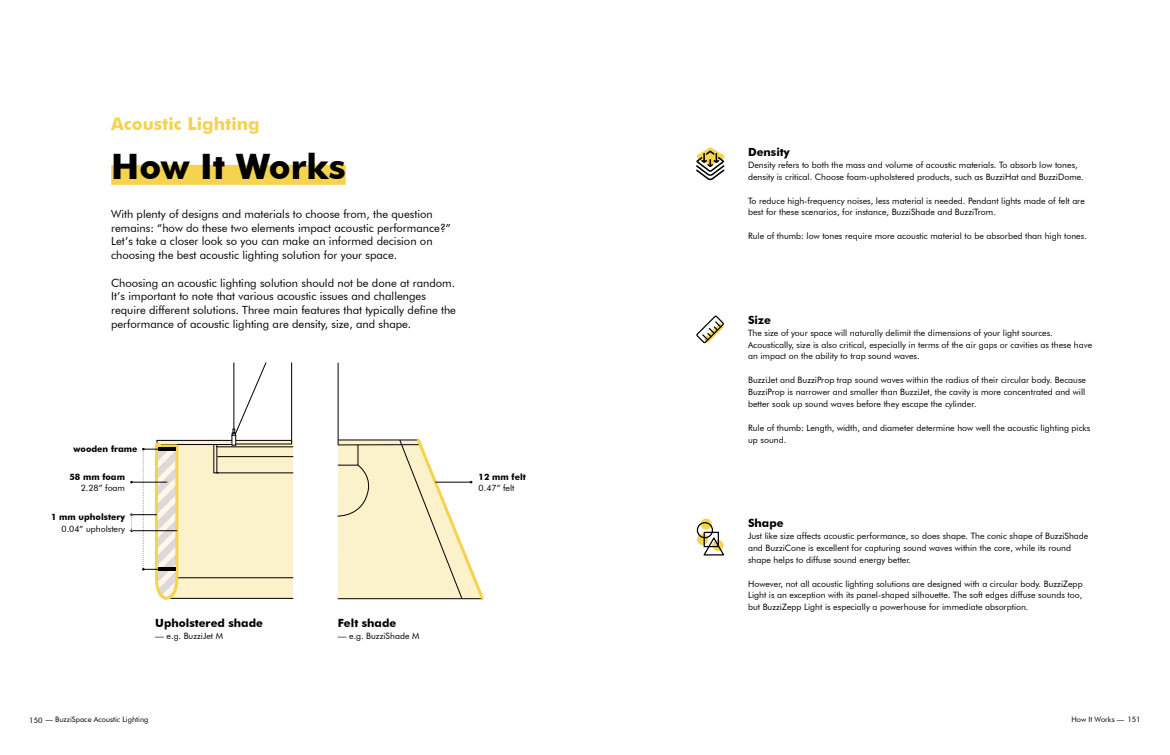
<style>
.page{position:relative;width:1170px;height:755px;background:#fff}
.page>*{position:absolute;margin:0;border:0;box-sizing:border-box;transform-origin:0 0}
.t1{font:700 35px "Futura BT";color:#000}
.t2{font:700 17.5px "Futura BT";color:#f4d34e}
.t3{font:11.25px/13.8px "Futura BT";color:#000}
.t4{font:700 11.25px "Futura BT";color:#000}
.t5{font:8.75px/11.9px "Futura BT";color:#000}
.t6{font:700 8.75px "Futura BT";color:#000}
.t7{font:7.5px "Futura BT";color:#000}
</style>
<div class="page">
<div style="left:111px;top:165px;width:235px;height:20px;background:#f4d34e"></div>
<hr style="left:338px;top:363px;width:1px;height:82px;background:#000">
<svg style="left:337px;top:436px;width:147px;height:164px"></svg>
<svg style="left:130px;top:362px;width:163px;height:238px"></svg>
<svg style="left:700px;top:518px;width:11px;height:11px"></svg>
<svg style="left:697px;top:534px;width:11px;height:11px"></svg>
<div style="left:696px;top:522px;width:17px;height:16px;border:1px solid #000;border-radius:50%"></div>
<svg style="left:702px;top:531px;width:23px;height:25px"></svg>
<svg style="left:696px;top:315px;width:28px;height:29px"></svg>
<svg style="left:696px;top:147px;width:28px;height:33px"></svg>
<h2 class="t2" style="left:111px;top:113px;width:150px">Acoustic Lighting</h2>
<h1 class="t1" style="left:111px;top:145px;width:236px">How It Works</h1>
<p class="t3" style="left:111px;top:207px;width:341px">With plenty of designs and materials to choose from, the question remains: “how do these two elements impact acoustic performance?” Let’s take a closer look so you can make an informed decision on choosing the best acoustic lighting solution for your space.</p>
<p class="t3" style="left:111px;top:275px;width:346px">Choosing an acoustic lighting solution should not be done at random.<br>It’s important to note that various acoustic issues and challenges require different solutions. Three main features that typically define the performance of acoustic lighting are density, size, and shape.</p>
<p class="t6" style="left:73px;top:443px;width:65px">wooden frame</p>
<p class="t6" style="left:69px;top:471px;width:57px">58 mm foam</p>
<p class="t5" style="left:81px;top:482px;width:46px">2.28” foam</p>
<p class="t6" style="left:51px;top:511px;width:75px">1 mm upholstery</p>
<p class="t5" style="left:62px;top:523px;width:65px">0.04” upholstery</p>
<p class="t4" style="left:155px;top:616px;width:109px">Upholstered shade</p>
<p class="t5" style="left:155px;top:629px;width:69px">— e.g. BuzziJet M</p>
<p class="t4" style="left:338px;top:616px;width:60px">Felt shade</p>
<p class="t5" style="left:338px;top:629px;width:83px">— e.g. BuzziShade M</p>
<p class="t6" style="left:478px;top:471px;width:49px">12 mm felt</p>
<p class="t5" style="left:478px;top:482px;width:37px">0.47” felt</p>
<p class="t4" style="left:748px;top:145px;width:43px">Density</p>
<p class="t5" style="left:748px;top:159px;width:337px">Density refers to both the mass and volume of acoustic materials. To absorb low tones, density is critical. Choose foam-upholstered products, such as BuzziHat and BuzziDome.</p>
<p class="t5" style="left:748px;top:194px;width:338px">To reduce high-frequency noises, less material is needed. Pendant lights made of felt are best for these scenarios, for instance, BuzziShade and BuzziTrom.</p>
<p class="t5" style="left:748px;top:230px;width:340px">Rule of thumb: low tones require more acoustic material to be absorbed than high tones.</p>
<p class="t4" style="left:748px;top:313px;width:25px">Size</p>
<p class="t5" style="left:748px;top:326px;width:345px">The size of your space will naturally delimit the dimensions of your light sources.<br>Acoustically, size is also critical, especially in terms of the air gaps or cavities as these have an impact on the ability to trap sound waves.</p>
<p class="t5" style="left:748px;top:374px;width:339px;text-align:justify">BuzziJet and BuzziProp trap sound waves within the radius of their circular body. Because BuzziProp is narrower and smaller than BuzziJet, the cavity is more concentrated and will better soak up sound waves before they escape the cylinder.</p>
<p class="t5" style="left:748px;top:421px;width:344px">Rule of thumb: Length, width, and diameter determine how well the acoustic lighting picks up sound.</p>
<p class="t4" style="left:748px;top:516px;width:37px">Shape</p>
<p class="t5" style="left:748px;top:530px;width:342px">Just like size affects acoustic performance, so does shape. The conic shape of BuzziShade and BuzziCone is excellent for capturing sound waves within the core, while its round shape helps to diffuse sound energy better.</p>
<p class="t5" style="left:748px;top:577px;width:336px;text-align:justify">However, not all acoustic lighting solutions are designed with a circular body. BuzziZepp Light is an exception with its panel-shaped silhouette. The soft edges diffuse sounds too, but BuzziZepp Light is especially a powerhouse for immediate absorption.</p>
<p class="t7" style="left:29px;top:715px;width:121px">150 — BuzziSpace Acoustic Lighting</p>
<p class="t7" style="left:1071px;top:715px;width:71px">How It Works — 151</p>
</div>
